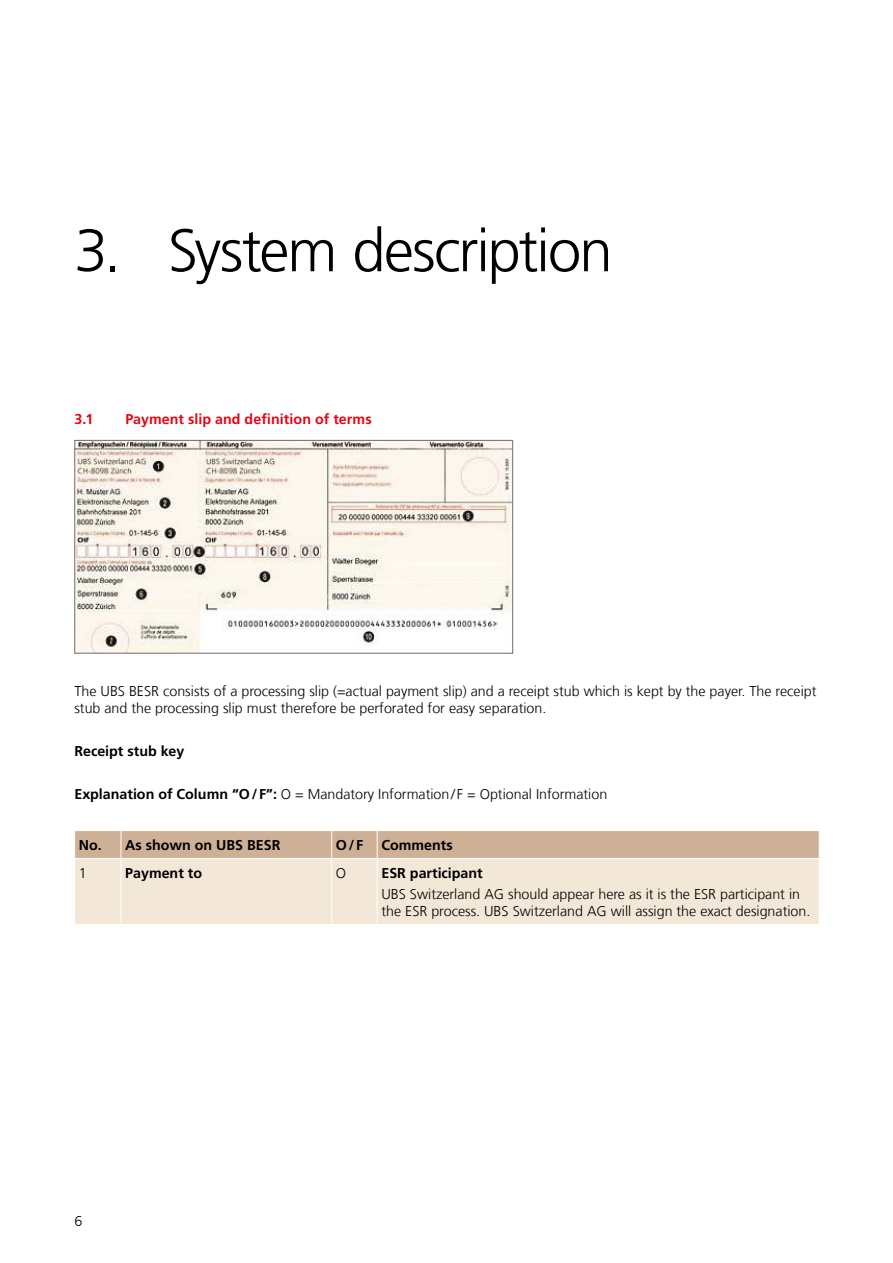
<style>
.page{position:relative;width:893px;height:1263px;background:#fff}
.page>*{position:absolute;margin:0;border:0;box-sizing:border-box;transform-origin:0 0}
.t1{font:300 60px "Frutiger LT Com";letter-spacing:-.03em;color:#000}
.t2{font:300 14.25px/17.1px "Frutiger LT Com";color:#000}
.t3{font:700 14.25px "Frutiger LT Com";color:#000}
.t4{font:700 14.25px "Frutiger LT Com";letter-spacing:.005em;color:#e30613}
.s1{font-weight:700}
</style>
<div class="page">
<img style="left:76px;top:442px;width:435px;height:209px">
<div style="left:74px;top:440px;width:439px;height:213px;border:1px solid #706f6f"></div>
<div style="left:75px;top:859px;width:744px;height:65px;background:#f3e8d7"></div>
<hr style="left:121px;top:859px;width:1px;height:65px;background:#fff">
<hr style="left:331px;top:859px;width:1px;height:65px;background:#fff">
<hr style="left:377px;top:859px;width:1px;height:65px;background:#fff">
<div style="left:75px;top:831px;width:744px;height:27px;background:#cdb096"></div>
<h1 class="t1" style="left:74px;top:216px;width:540px">3. System description</h1>
<p class="t4" style="left:74px;top:411px;width:20px">3.1</p>
<p class="t4" style="left:125px;top:411px;width:248px">Payment slip and definition of terms</p>
<p class="t2" style="left:74px;top:683px;width:744px">The UBS BESR consists of a processing slip (=actual payment slip) and a receipt stub which is kept by the payer. The receipt stub and the processing slip must therefore be perforated for easy separation.</p>
<p class="t3" style="left:74px;top:743px;width:112px">Receipt stub key</p>
<p class="t2" style="left:74px;top:785px;width:534px"><span class="s1">Explanation of Column “O/F”:</span> O = Mandatory Information/ F = Optional Information</p>
<p class="t3" style="left:79px;top:836px;width:203px">No. As shown on UBS BESR</p>
<p class="t3" style="left:336px;top:836px;width:29px">O/F</p>
<p class="t3" style="left:381px;top:836px;width:73px">Comments</p>
<p class="t2" style="left:79px;top:864px;width:9px">1</p>
<p class="t3" style="left:125px;top:864px;width:78px">Payment to</p>
<p class="t2" style="left:336px;top:864px;width:12px">O</p>
<p class="t3" style="left:381px;top:864px;width:103px">ESR participant</p>
<p class="t2" style="left:381px;top:886px;width:430px">UBS Switzerland AG should appear here as it is the ESR participant in the ESR process. UBS Switzerland AG will assign the exact designation.</p>
<p class="t2" style="left:74px;top:1212px;width:9px">6</p>
</div>
